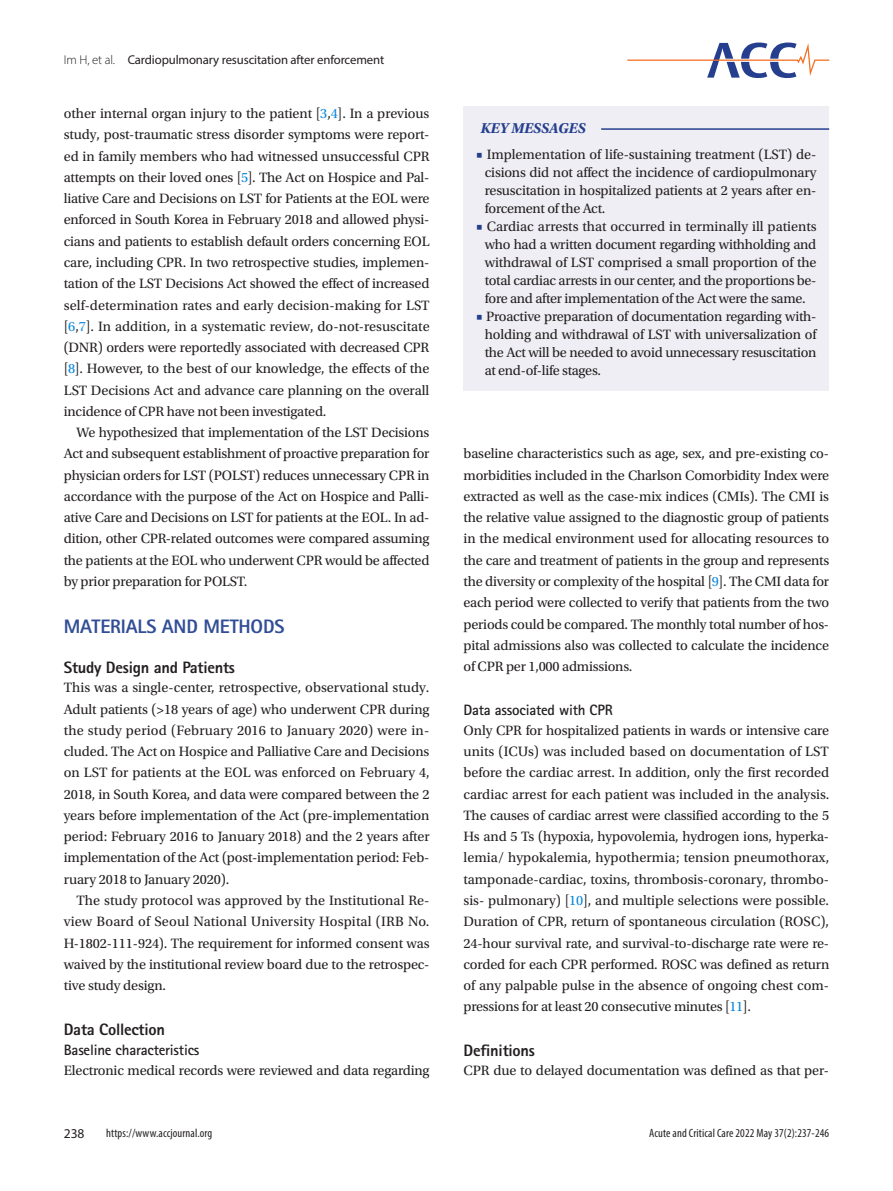
<style>
.page{position:relative;width:893px;height:1191px;background:#fff}
.page>*{position:absolute;margin:0;border:0;box-sizing:border-box;transform-origin:0 0}
.body-title{font:800 19.5px "Rotis Sans Serif Std";letter-spacing:-.01em;color:#314d96}
.body-sub-title{font:800 16.5px "Rotis Sans Serif Std";letter-spacing:-.015em;color:#231f20}
.body-sub-title2{font:700 15px "Rotis Sans Serif Std";letter-spacing:-.015em;color:#231f20}
.key_messages{font:italic 700 15px "Utopia Std";letter-spacing:-.01em;color:#253f8e}
.body{font:14.25px/21.3px "Utopia Std";letter-spacing:-.015em;color:#231f20;text-align:justify}
.key_messages-2{font:14.25px/18px "Utopia Std";letter-spacing:-.02em;color:#231f20;text-align:justify}
.t1{font:13.5px "Myriad Pro";color:#231f20}
.t2{font:12.75px "Myriad Pro";letter-spacing:-.01em;color:#231f20}
.t3{font:condensed 12px "Myriad Pro";letter-spacing:.01em;color:#231f20}
.s1{font-weight:300}
.s2{color:#0b88de}
.s3{color:#253f8e}
</style>
<div class="page">
<svg style="left:627px;top:43px;width:202px;height:35px"></svg>
<div style="left:463px;top:106px;width:366px;height:284px;background:#efeef4"></div>
<hr style="left:601px;top:128px;width:228px;height:2px;background:#253f8e">
<p class="t2" style="left:64px;top:52px;width:322px"><span class="s1">Im H, et al.</span> Cardiopulmonary resuscitation after enforcement</p>
<p class="body" style="left:64px;top:103px;width:367px">other internal organ injury to the patient [<span class="s2">3</span>,<span class="s2">4</span>]. In a previous study, post-traumatic stress disorder symptoms were report&shy;ed in family members who had witnessed unsuccessful CPR attempts on their loved ones [<span class="s2">5</span>]. The Act on Hospice and Pal&shy;liative Care and Decisions on LST for Patients at the EOL were enforced in South Korea in February 2018 and allowed physi&shy;cians and patients to establish default orders concerning EOL care, including CPR. In two retrospective studies, implemen&shy;tation of the LST Decisions Act showed the effect of increased self-determination rates and early decision-making for LST [<span class="s2">6</span>,<span class="s2">7</span>]. In addition, in a systematic review, do-not-resuscitate (DNR) orders were reportedly associated with decreased CPR [<span class="s2">8</span>]. However, to the best of our knowledge, the effects of the LST Decisions Act and advance care planning on the overall incidence of CPR have not been investigated.</p>
<p class="body" style="left:64px;top:422px;width:367px;text-indent:13px">We hypothesized that implementation of the LST Decisions Act and subsequent establishment of proactive preparation for physician orders for LST (POLST) reduces unnecessary CPR in accordance with the purpose of the Act on Hospice and Palli&shy;ative Care and Decisions on LST for patients at the EOL. In ad&shy;dition, other CPR-related outcomes were compared assuming the patients at the EOL who underwent CPR would be affected by prior preparation for POLST.</p>
<p class="body-title" style="left:64px;top:614px;width:222px">MATERIALS AND METHODS</p>
<p class="body-sub-title" style="left:64px;top:657px;width:173px">Study Design and Patients</p>
<p class="body" style="left:64px;top:677px;width:367px">This was a single-center, retrospective, observational study.<br>Adult patients (&gt;18 years of age) who underwent CPR during the study period (February 2016 to January 2020) were in&shy;cluded. The Act on Hospice and Palliative Care and Decisions on LST for patients at the EOL was enforced on February 4, 2018, in South Korea, and data were compared between the 2 years before implementation of the Act (pre-implementation period: February 2016 to January 2018) and the 2 years after implementation of the Act (post-implementation period: Feb&shy;ruary 2018 to January 2020).</p>
<p class="body" style="left:64px;top:890px;width:367px;text-indent:13px">The study protocol was approved by the Institutional Re&shy;view Board of Seoul National University Hospital (IRB No.<br>H-1802-111-924). The requirement for informed consent was waived by the institutional review board due to the retrospec&shy;tive study design.</p>
<p class="body-sub-title" style="left:64px;top:1018px;width:103px">Data Collection</p>
<p class="body-sub-title2" style="left:64px;top:1040px;width:137px">Baseline characteristics</p>
<p class="body" style="left:64px;top:1060px;width:367px">Electronic medical records were reviewed and data regarding</p>
<p class="key_messages" style="left:480px;top:120px;width:107px">KEY MESSAGES</p>
<p class="key_messages-2" style="left:485px;top:146px;width:333px;text-indent:-9px"><span class="s3">■</span> Implementation of life-sustaining treatment (LST) de&shy;cisions did not affect the incidence of cardiopulmonary resuscitation in hospitalized patients at 2 years after en&shy;forcement of the Act.</p>
<p class="key_messages-2" style="left:476px;top:218px;width:342px;text-align:center"><span class="s3">■</span> Cardiac arrests that occurred in terminally ill patients who had a written document regarding withholding and withdrawal of LST comprised a small proportion of the total cardiac arrests in our center, and the proportions be&shy;fore and after implementation of the Act were the same.</p>
<p class="key_messages-2" style="left:485px;top:308px;width:333px;text-indent:-9px"><span class="s3">■</span> Proactive preparation of documentation regarding with&shy;holding and withdrawal of LST with universalization of the Act will be needed to avoid unnecessary resuscitation at end-of-life stages.</p>
<p class="body" style="left:463px;top:443px;width:367px">baseline characteristics such as age, sex, and pre-existing co&shy;morbidities included in the Charlson Comorbidity Index were extracted as well as the case-mix indices (CMIs). The CMI is the relative value assigned to the diagnostic group of patients in the medical environment used for allocating resources to the care and treatment of patients in the group and represents the diversity or complexity of the hospital [<span class="s2">9</span>]. The CMI data for each period were collected to verify that patients from the two periods could be compared. The monthly total number of hos&shy;pital admissions also was collected to calculate the incidence of CPR per 1,000 admissions.</p>
<p class="body-sub-title2" style="left:463px;top:700px;width:151px">Data associated with CPR</p>
<p class="body" style="left:463px;top:720px;width:367px">Only CPR for hospitalized patients in wards or intensive care units (ICUs) was included based on documentation of LST before the cardiac arrest. In addition, only the first recorded cardiac arrest for each patient was included in the analysis.<br>The causes of cardiac arrest were classified according to the 5<br>Hs and 5 Ts (hypoxia, hypovolemia, hydrogen ions, hyperka&shy;lemia/ hypokalemia, hypothermia; tension pneumothorax, tamponade-cardiac, toxins, thrombosis-coronary, thrombo&shy;sis- pulmonary) [<span class="s2">10</span>], and multiple selections were possible.<br>Duration of CPR, return of spontaneous circulation (ROSC), 24-hour survival rate, and survival-to-discharge rate were re&shy;corded for each CPR performed. ROSC was defined as return of any palpable pulse in the absence of ongoing chest com&shy;pressions for at least 20 consecutive minutes [<span class="s2">11</span>].</p>
<p class="body-sub-title" style="left:463px;top:1040px;width:73px">Definitions</p>
<p class="body" style="left:463px;top:1060px;width:367px">CPR due to delayed documentation was defined as that per-</p>
<p class="t1" style="left:64px;top:1124px;width:22px">238</p>
<p class="t3" style="left:106px;top:1125px;width:107px">https://www.accjournal.org</p>
<p class="t3" style="left:649px;top:1125px;width:182px">Acute and Critical Care 2022 May 37(2):237-246</p>
</div>
